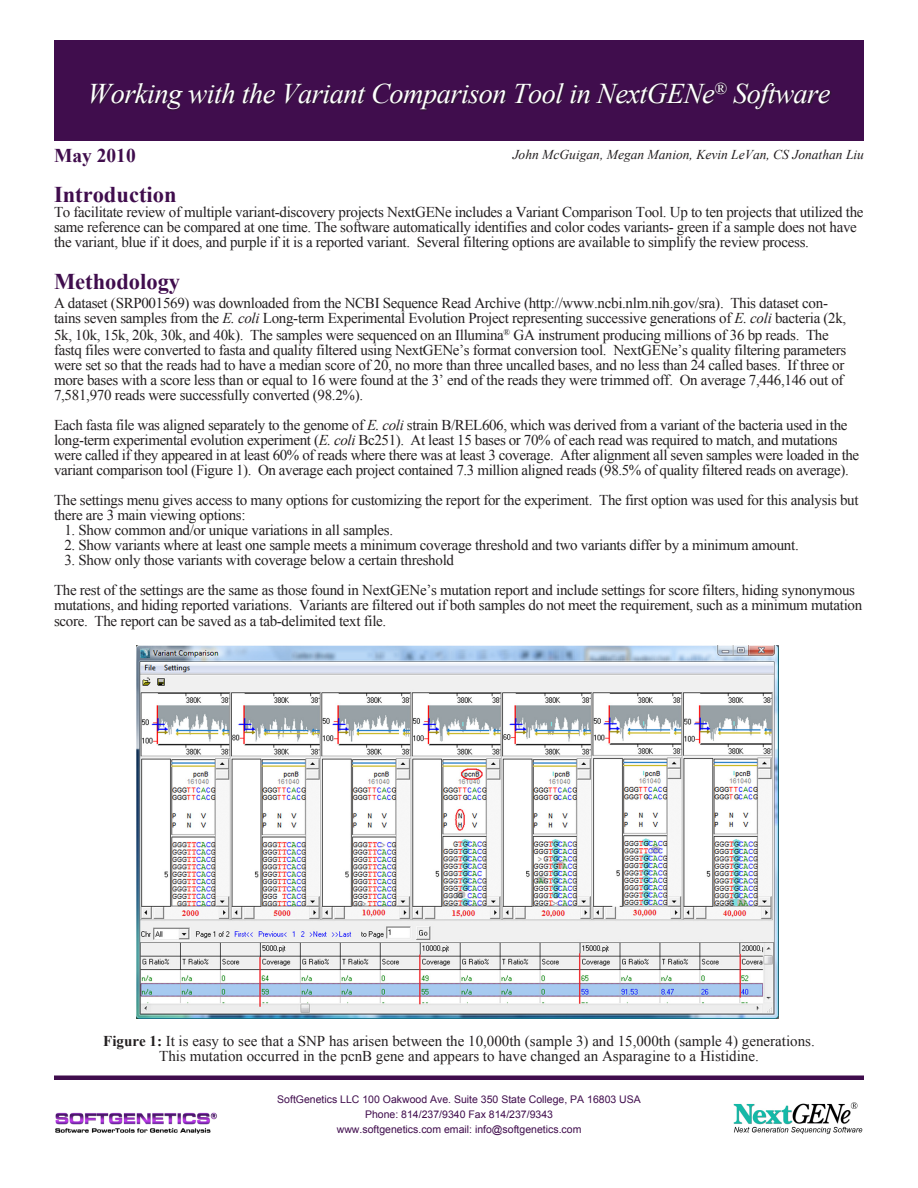
<style>
.page{position:relative;width:918px;height:1188px;background:#fff}
.page>*{position:absolute;margin:0;border:0;box-sizing:border-box;transform-origin:0 0}
.t1{font:italic 28.5px "Times New Roman";letter-spacing:-.02em;color:#fff}
.t2{font:700 22.5px "Times New Roman";color:#400d4d}
.t3{font:700 19.5px "Times New Roman";color:#400d4d}
.t4{font:15px/15px "Times New Roman";letter-spacing:-.02em;color:#231f20}
.t5{font:15px "Times New Roman";color:#231f20}
.t6{font:italic 13.5px "Times New Roman";color:#231f20}
.t7{font:10.5px "Arial";color:#400d4d}
.s1{font-style:italic}
.s2{font-weight:700}
</style>
<div class="page">
<div style="left:54px;top:40px;width:810px;height:101px;background:#400d4d"></div>
<hr style="left:54px;top:1076px;width:810px;height:4px;background:#400d4d">
<div style="left:91px;top:82px;width:742px;height:30px;background:#231f20;opacity:.75"></div>
<img style="left:55px;top:1112px;width:162px;height:22px">
<img style="left:733px;top:1102px;width:130px;height:32px">
<img style="left:136px;top:645px;width:642px;height:374px">
<p class="t1" style="left:88px;top:74px;width:744px">Working with the Variant Comparison Tool in NextGENe<sup>®</sup> Software</p>
<p class="t3" style="left:54px;top:142px;width:83px">May 2010</p>
<p class="t6" style="left:513px;top:145px;width:353px">John McGuigan, Megan Manion, Kevin LeVan, CS Jonathan Liu</p>
<p class="t2" style="left:54px;top:179px;width:124px">Introduction</p>
<p class="t4" style="left:54px;top:204px;width:811px">To facilitate review of multiple variant-discovery projects NextGENe includes a Variant Comparison Tool. Up to ten projects that utilized the same reference can be compared at one time. The software automatically identifies and color codes variants- green if a sample does not have the variant, blue if it does, and purple if it is a reported variant. Several filtering options are available to simplify the review process.</p>
<p class="t2" style="left:54px;top:266px;width:128px">Methodology</p>
<p class="t4" style="left:54px;top:295px;width:794px">A dataset (SRP001569) was downloaded from the NCBI Sequence Read Archive (http://www.ncbi.nlm.nih.gov/sra). This dataset con&shy;tains seven samples from the <span class="s1">E. coli</span> Long-term Experimental Evolution Project representing successive generations of <span class="s1">E. coli</span> bacteria (2k,</p>
<p class="t4" style="left:54px;top:327px;width:794px">5k, 10k, 15k, 20k, 30k, and 40k). The samples were sequenced on an Illumina<sup>®</sup> GA instrument producing millions of 36 bp reads. The fastq files were converted to fasta and quality filtered using NextGENe’s format conversion tool. NextGENe’s quality filtering parameters were set so that the reads had to have a median score of 20, no more than three uncalled bases, and no less than 24 called bases. If three or more bases with a score less than or equal to 16 were found at the 3’ end of the reads they were trimmed off. On average 7,446,146 out of 7,581,970 reads were successfully converted (98.2%).</p>
<p class="t4" style="left:54px;top:417px;width:807px">Each fasta file was aligned separately to the genome of <span class="s1">E. coli</span> strain B/REL606, which was derived from a variant of the bacteria used in the long-term experimental evolution experiment (<span class="s1">E. coli</span> Bc251). At least 15 bases or 70% of each read was required to match, and mutations were called if they appeared in at least 60% of reads where there was at least 3 coverage. After alignment all seven samples were loaded in the variant comparison tool (Figure 1). On average each project contained 7.3 million aligned reads (98.5% of quality filtered reads on average).</p>
<p class="t4" style="left:54px;top:492px;width:806px">The settings menu gives access to many options for customizing the report for the experiment. The first option was used for this analysis but there are 3 main viewing options:</p>
<p class="t4" style="left:64px;top:522px;width:330px">1. Show common and/or unique variations in all samples.</p>
<p class="t4" style="left:64px;top:537px;width:736px">2. Show variants where at least one sample meets a minimum coverage threshold and two variants differ by a minimum amount.</p>
<p class="t4" style="left:64px;top:552px;width:391px">3. Show only those variants with coverage below a certain threshold</p>
<p class="t4" style="left:54px;top:582px;width:810px">The rest of the settings are the same as those found in NextGENe’s mutation report and include settings for score filters, hiding synonymous mutations, and hiding reported variations. Variants are filtered out if both samples do not meet the requirement, such as a minimum mutation</p>
<p class="t4" style="left:54px;top:613px;width:334px">score. The report can be saved as a tab-delimited text file.</p>
<p class="t5" style="left:103px;top:1031px;width:713px"><span class="s2">Figure 1:</span> It is easy to see that a SNP has arisen between the 10,000th (sample 3) and 15,000th (sample 4) generations.</p>
<p class="t5" style="left:159px;top:1046px;width:601px">This mutation occurred in the pcnB gene and appears to have changed an Asparagine to a Histidine.</p>
<p class="t7" style="left:277px;top:1093px;width:365px">SoftGenetics LLC 100 Oakwood Ave. Suite 350 State College, PA 16803 USA</p>
<p class="t7" style="left:365px;top:1108px;width:189px">Phone: 814/237/9340 Fax 814/237/9343</p>
<p class="t7" style="left:337px;top:1123px;width:246px">www.softgenetics.com email: info@softgenetics.com</p>
</div>
